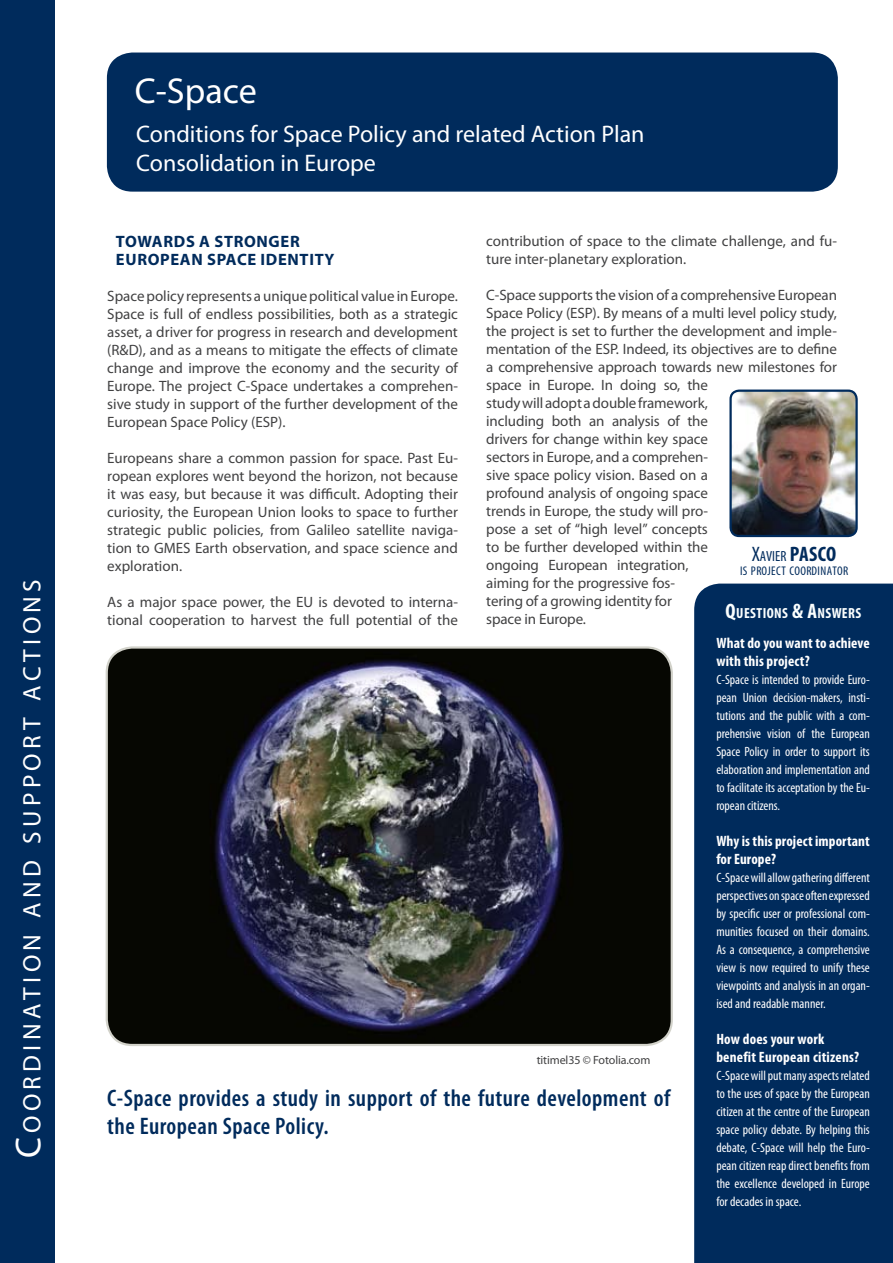
<style>
.page{position:relative;width:893px;height:1263px;background:#fff}
.page>*{position:absolute;margin:0;border:0;box-sizing:border-box;transform-origin:0 0}
.t1{font:36.15px "Myriad Pro";color:#fff}
.t2{font:25.35px "Myriad Pro";letter-spacing:.17em;color:#fff}
.t3{font:600 condensed 24px/28.8px "Myriad Pro";letter-spacing:.02em;color:#002b5c}
.t4{font:24px/28.8px "Myriad Pro";color:#fff}
.t5{font:700 16.5px/18px "Myriad Pro";letter-spacing:.04em;color:#002b5c}
.t6{font:15px/18px "Myriad Pro";letter-spacing:-.01em;color:#414142}
.t7{font:700 condensed 15px/18px "Myriad Pro";letter-spacing:.01em;color:#fff}
.t8{font:700 condensed 14.7px "Myriad Pro";letter-spacing:.03em;color:#fbffff}
.t9{font:condensed 14.7px "Myriad Pro";color:#002b5c}
.t10{font:condensed 13.5px/18px "Myriad Pro";color:#fff;text-align:justify}
.t11{font:condensed 12.6px "Myriad Pro";letter-spacing:.03em;color:#002b5c}
.t12{font:12px "Myriad Pro";letter-spacing:-.01em;color:#414142}
.s1{font-size:36.15px}
.s2{font-size:21px}
.s3{font-weight:700;font-size:21px}
</style>
<div class="page">
<div style="left:0;top:0;width:54px;height:1263px;background:#002b5c"></div>
<div style="left:107px;top:53px;width:731px;height:139px;background:#002b5c;border-radius:26px"></div>
<div style="left:694px;top:584px;width:199px;height:679px;background:#002b5c"></div>
<img style="left:107px;top:649px;width:565px;height:396px">
<div style="left:106px;top:646px;width:567px;height:400px;border:2px solid #d2d2ca;border-radius:26px"></div>
<img style="left:732px;top:392px;width:123px;height:142px">
<div style="left:729px;top:389px;width:129px;height:148px;border:2px solid #002b5c;border-radius:9px"></div>
<h2 class="t2" style="left:16px;top:1158px;width:578px;rotate:-90deg"><span class="s1">C</span>oord ination and support actions</h2>
<h1 class="t1" style="left:135px;top:69px;width:123px">C-Space</h1>
<h3 class="t4" style="left:136px;top:120px;width:510px">Conditions for Space Policy and related Action Plan<br>Consolidation in Europe</h3>
<p class="t6" style="left:486px;top:232px;width:352px">contribution of space to the climate challenge, and fu&shy;ture inter-planetary exploration.</p>
<p class="t6" style="left:486px;top:286px;width:352px">C-Space supports the vision of a comprehensive European Space Policy (ESP). By means of a multi level policy study, the project is set to further the development and imple&shy;mentation of the ESP. Indeed, its objectives are to define a comprehensive approach towards new milestones for space in Europe. In doing so, the<br>study will adopt a double framework,<br>including both an analysis of the<br>drivers for change within key space<br>sectors in Europe, and a comprehen-<br>sive space policy vision. Based on a<br>profound analysis of ongoing space<br>trends in Europe, the study will pro-<br>pose a set of “high level” concepts<br>to be further developed within the<br>ongoing European integration,<br>aiming for the progressive fos-<br>tering of a growing identity for<br>space in Europe.</p>
<p class="t5" style="left:116px;top:232px;width:220px">TOWARDS A STRONGER<br>EUROPEAN SPACE IDENTITY</p>
<p class="t6" style="left:107px;top:287px;width:352px;text-align:justify">Space policy represents a unique political value in Europe.<br>Space is full of endless possibilities, both as a strategic asset, a driver for progress in research and development (R&amp;D), and as a means to mitigate the effects of climate change and improve the economy and the security of Europe. The project C-Space undertakes a comprehen&shy;sive study in support of the further development of the European Space Policy (ESP).</p>
<p class="t6" style="left:107px;top:449px;width:352px;text-align:justify">Europeans share a common passion for space. Past Eu&shy;ropean explores went beyond the horizon, not because it was easy, but because it was difficult. Adopting their curiosity, the European Union looks to space to further strategic public policies, from Galileo satellite naviga&shy;tion to GMES Earth observation, and space science and exploration.</p>
<p class="t6" style="left:107px;top:593px;width:352px">As a major space power, the EU is devoted to interna&shy;tional cooperation to harvest the full potential of the</p>
<p class="t9" style="left:752px;top:547px;width:86px"><span class="s2">X</span>AVIER <span class="s3">Pasco</span></p>
<p class="t11" style="left:740px;top:563px;width:110px">IS PROJECT COORDINATOR</p>
<p class="t8" style="left:725px;top:604px;width:137px"><span class="s2">Q</span>UESTIONS <span class="s2">&amp; A</span>NSWERS</p>
<p class="t7" style="left:716px;top:634px;width:155px">What do you want to achieve with this project?</p>
<p class="t10" style="left:716px;top:670px;width:155px">C-Space is intended to provide Euro&shy;pean Union decision-makers, insti&shy;tutions and the public with a com&shy;prehensive vision of the European Space Policy in order to support its elaboration and implementation and to facilitate its acceptation by the Eu&shy;ropean citizens.</p>
<p class="t7" style="left:716px;top:832px;width:155px">Why is this project important for Europe?</p>
<p class="t10" style="left:716px;top:868px;width:155px">C-Space will allow gathering different perspectives on space often expressed by specific user or professional com&shy;munities focused on their domains.<br>As a consequence, a comprehensive view is now required to unify these viewpoints and analysis in an organ&shy;ised and readable manner.</p>
<p class="t7" style="left:716px;top:1030px;width:144px">How does your work benefit European citizens?</p>
<p class="t10" style="left:716px;top:1066px;width:155px">C-Space will put many aspects related to the uses of space by the European citizen at the centre of the European space policy debate. By helping this debate, C-Space will help the Euro&shy;pean citizen reap direct benefits from the excellence developed in Europe for decades in space.</p>
<p class="t12" style="left:537px;top:1053px;width:115px">titimel35 © Fotolia.com</p>
<h3 class="t3" style="left:107px;top:1083px;width:564px">C-Space provides a study in support of the future development of the European Space Policy.</h3>
</div>
